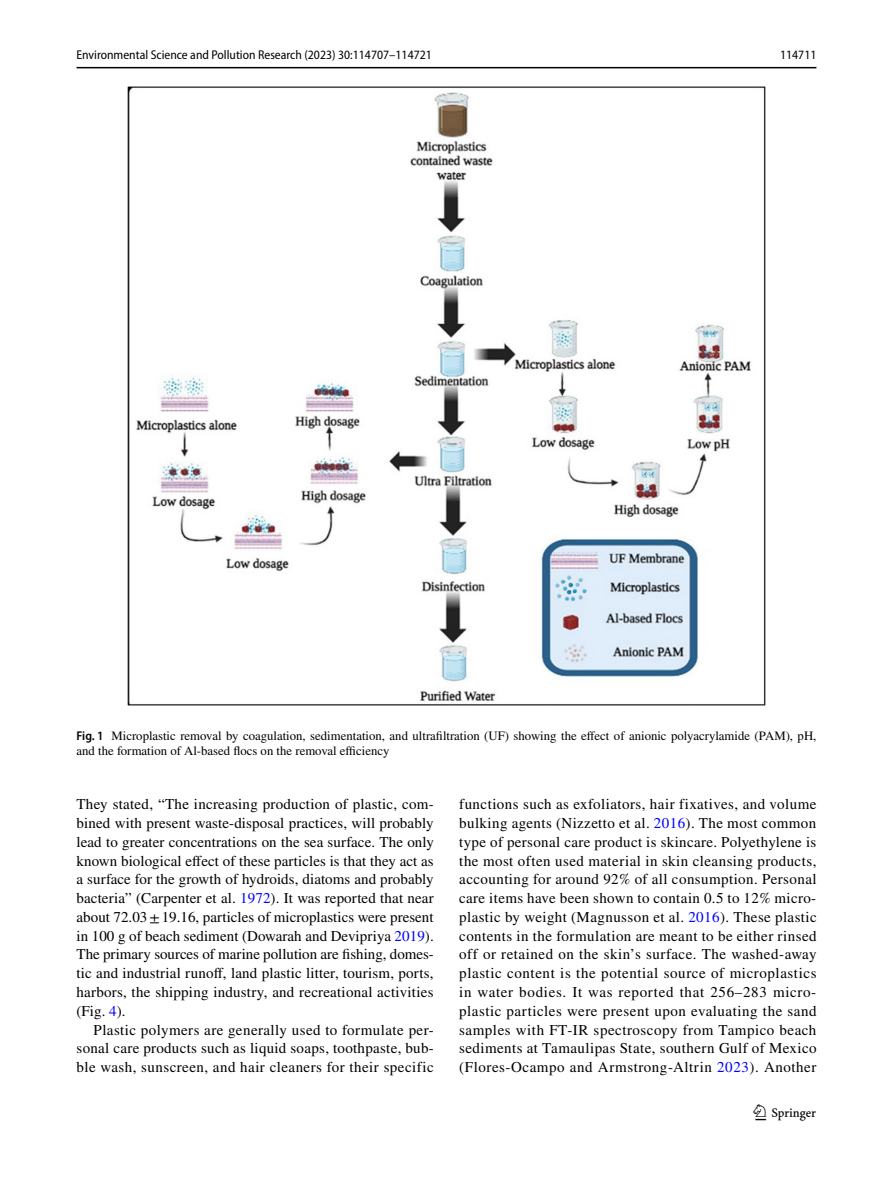
<style>
.page{position:relative;width:893px;height:1187px;background:#fff}
.page>*{position:absolute;margin:0;border:0;box-sizing:border-box;transform-origin:0 0}
.t1{font:22.5px "Springnew Regular 3";color:#000}
.t2{font:15px/18.8px "STIX";letter-spacing:.03em;color:#000;text-align:justify}
.t3{font:12.75px/15px "STIX";color:#000}
.t4{font:semi-condensed 12.75px "Myriad Pro";color:#000}
.s1{font-family:"Myriad Pro";font-weight:600;font-stretch:semi-condensed}
.s2{color:#00f}
</style>
<div class="page">
<hr style="left:77px;top:67px;width:739px;height:1px;background:#000">
<img style="left:128px;top:87px;width:637px;height:618px">
<p class="t4" style="left:77px;top:48px;width:357px">Environmental Science and Pollution Research (2023) 30:114707–114721</p>
<p class="t4" style="left:780px;top:48px;width:38px">114711</p>
<p class="t3" style="left:77px;top:729px;width:741px"><span class="s1">Fig. 1</span> Microplastic removal by coagulation, sedimentation, and ultrafiltration (UF) showing the effect of anionic polyacrylamide (PAM), pH, and the formation of Al-based flocs on the removal efficiency</p>
<p class="t2" style="left:77px;top:796px;width:359px">They stated, “The increasing production of plastic, com&shy;bined with present waste-disposal practices, will probably lead to greater concentrations on the sea surface. The only known biological effect of these particles is that they act as a surface for the growth of hydroids, diatoms and probably bacteria” (Carpenter et al. <span class="s2">1972</span>). It was reported that near about 72.03±19.16, particles of microplastics were present in 100 g of beach sediment (Dowarah and Devipriya <span class="s2">2019</span>).<br>The primary sources of marine pollution are fishing, domes&shy;tic and industrial runoff, land plastic litter, tourism, ports, harbors, the shipping industry, and recreational activities (Fig. <span class="s2">4</span>).</p>
<p class="t2" style="left:77px;top:1021px;width:359px;text-indent:17px">Plastic polymers are generally used to formulate per&shy;sonal care products such as liquid soaps, toothpaste, bub&shy;ble wash, sunscreen, and hair cleaners for their specific</p>
<p class="t2" style="left:459px;top:796px;width:359px">functions such as exfoliators, hair fixatives, and volume bulking agents (Nizzetto et al. <span class="s2">2016</span>). The most common type of personal care product is skincare. Polyethylene is the most often used material in skin cleansing products, accounting for around 92% of all consumption. Personal care items have been shown to contain 0.5 to 12% micro&shy;plastic by weight (Magnusson et al. <span class="s2">2016</span>). These plastic contents in the formulation are meant to be either rinsed off or retained on the skin’s surface. The washed-away plastic content is the potential source of microplastics in water bodies. It was reported that 256–283 micro&shy;plastic particles were present upon evaluating the sand samples with FT-IR spectroscopy from Tampico beach sediments at Tamaulipas State, southern Gulf of Mexico (Flores-Ocampo and Armstrong-Altrin <span class="s2">2023</span>). Another</p>
<h1 class="t1" style="left:755px;top:1104px;width:62px">1 3</h1>
</div>
